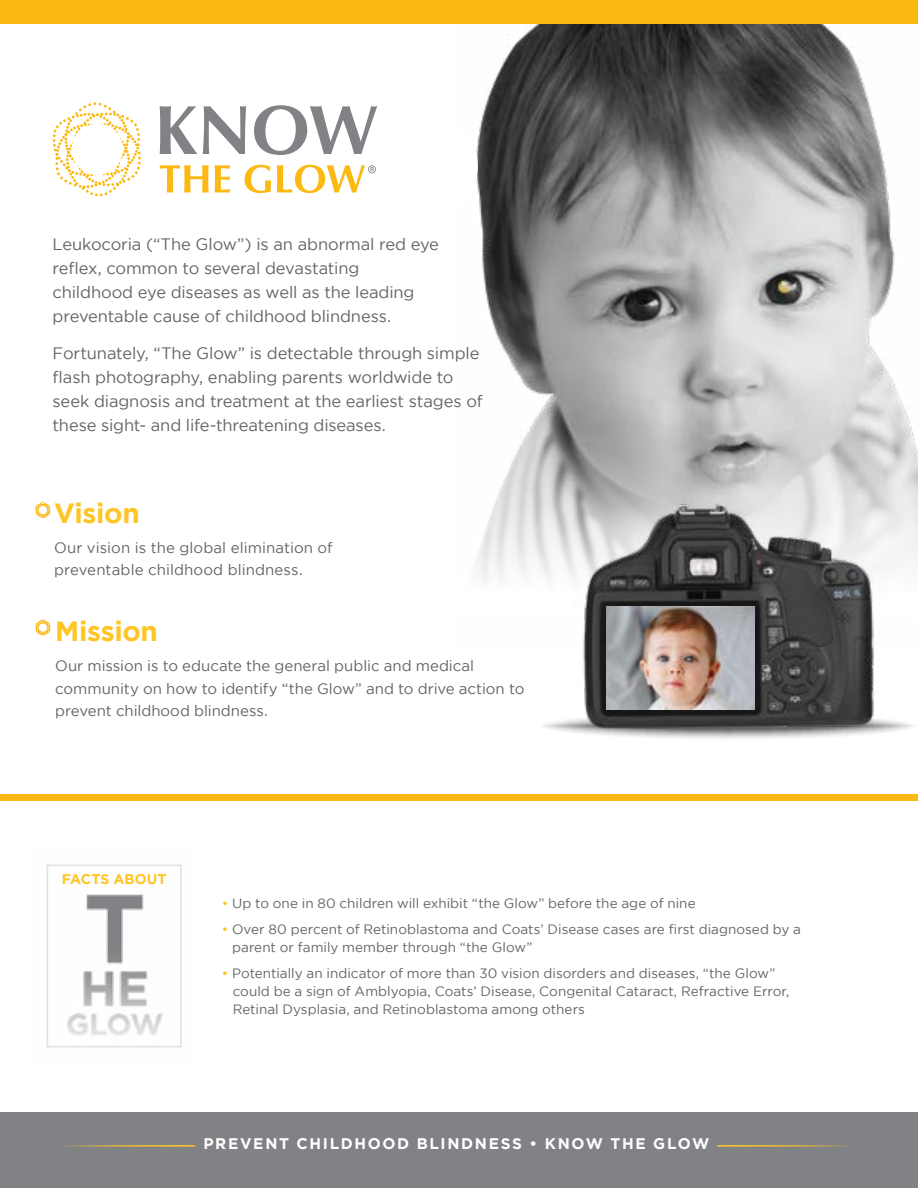
<style>
.page{position:relative;width:918px;height:1188px;background:#fff}
.page>*{position:absolute;margin:0;border:0;box-sizing:border-box;transform-origin:0 0}
.t1{font:700 27.75px "Gotham";letter-spacing:-.01em;color:#ffc425}
.t2{font:16.5px/24px "Gotham";letter-spacing:-.005em;color:#636466}
.t3{font:700 15.45px "Gotham";letter-spacing:.11em;color:#fff}
.t4{font:15px/22.5px "Gotham";color:#636466}
.t5{font:700 14.1px "Gotham";color:#ffc425}
.t6{font:13.5px/18px "Gotham";color:#636466}
.s1{color:#ffc425}
</style>
<div class="page">
<div style="left:0;top:1112px;width:918px;height:76px;background:#808285"></div>
<hr style="left:61px;top:1145px;width:134px;height:2px;background:#ffc425">
<hr style="left:717px;top:1145px;width:134px;height:2px;background:#ffc425">
<img style="left:476px;top:24px;width:425px;height:377px">
<svg style="left:476px;top:401px;width:442px;height:180px"></svg>
<svg style="left:539px;top:711px;width:379px;height:29px;fill:#f2f2f2"></svg>
<img style="left:574px;top:501px;width:309px;height:235px">
<div style="left:37px;top:502px;width:11px;height:12px;border:1px solid #fdb913;border-radius:50%"></div>
<div style="left:38px;top:507px;width:11px;height:11px;border:1px solid #fdb913;border-radius:50%"></div>
<svg style="left:35px;top:503px;width:16px;height:14px"></svg>
<div style="left:39px;top:506px;width:8px;height:8px;background:#fff;border-radius:50%"></div>
<div style="left:37px;top:620px;width:11px;height:12px;border:1px solid #fdb913;border-radius:50%"></div>
<svg style="left:35px;top:621px;width:16px;height:14px"></svg>
<div style="left:39px;top:623px;width:8px;height:9px;background:#fff;border-radius:50%"></div>
<svg style="left:160px;top:106px;width:37px;height:48px"></svg>
<svg style="left:203px;top:106px;width:43px;height:48px"></svg>
<svg style="left:254px;top:105px;width:123px;height:50px"></svg>
<svg style="left:160px;top:165px;width:49px;height:28px"></svg>
<svg style="left:215px;top:165px;width:15px;height:28px"></svg>
<svg style="left:245px;top:165px;width:26px;height:28px"></svg>
<svg style="left:277px;top:165px;width:99px;height:28px"></svg>
<svg style="left:53px;top:102px;width:88px;height:94px"></svg>
<img style="left:46px;top:865px;width:117px;height:182px">
<div style="left:47px;top:864px;width:135px;height:184px;border:2px solid #e2e3e4"></div>
<div style="left:0;top:795px;width:918px;height:6px;background:#fdb913"></div>
<div style="left:0;top:0;width:918px;height:24px;background:#fdb913"></div>
<img style="left:607px;top:606px;width:147px;height:104px">
<div style="left:432px;top:128px;width:46px;height:78px;border:2px solid #fff;border-radius:50%"></div>
<p class="t2" style="left:53px;top:232px;width:388px">Leukocoria (“The Glow”) is an abnormal red eye reflex, common to several devastating childhood eye diseases as well as the leading preventable cause of childhood blindness.</p>
<p class="t2" style="left:53px;top:341px;width:432px">Fortunately, “The Glow” is detectable through simple flash photography, enabling parents worldwide to seek diagnosis and treatment at the earliest stages of these sight- and life-threatening diseases.</p>
<h1 class="t1" style="left:54px;top:497px;width:87px">Vision</h1>
<p class="t4" style="left:54px;top:536px;width:280px">Our vision is the global elimination of preventable childhood blindness.</p>
<h1 class="t1" style="left:55px;top:615px;width:104px">Mission</h1>
<p class="t4" style="left:55px;top:654px;width:471px">Our mission is to educate the general public and medical community on how to identify “the Glow” and to drive action to prevent childhood blindness.</p>
<p class="t5" style="left:62px;top:871px;width:106px">FACTS ABOUT</p>
<p class="t6" style="left:222px;top:894px;width:475px"><span class="s1">•</span> Up to one in 80 children will exhibit “the Glow” before the age of nine</p>
<p class="t6" style="left:232px;top:920px;width:570px;text-indent:-10px"><span class="s1">•</span> Over 80 percent of Retinoblastoma and Coats’ Disease cases are first diagnosed by a parent or family member through “the Glow”</p>
<p class="t6" style="left:233px;top:964px;width:558px;text-indent:-11px"><span class="s1">•</span> Potentially an indicator of more than 30 vision disorders and diseases, “the Glow” could be a sign of Amblyopia, Coats’ Disease, Congenital Cataract, Refractive Error,<br>Retinal Dysplasia, and Retinoblastoma among others</p>
<p class="t3" style="left:203px;top:1135px;width:508px">PREVENT CHILDHOOD BLINDNESS • KNOW THE GLOW</p>
</div>
